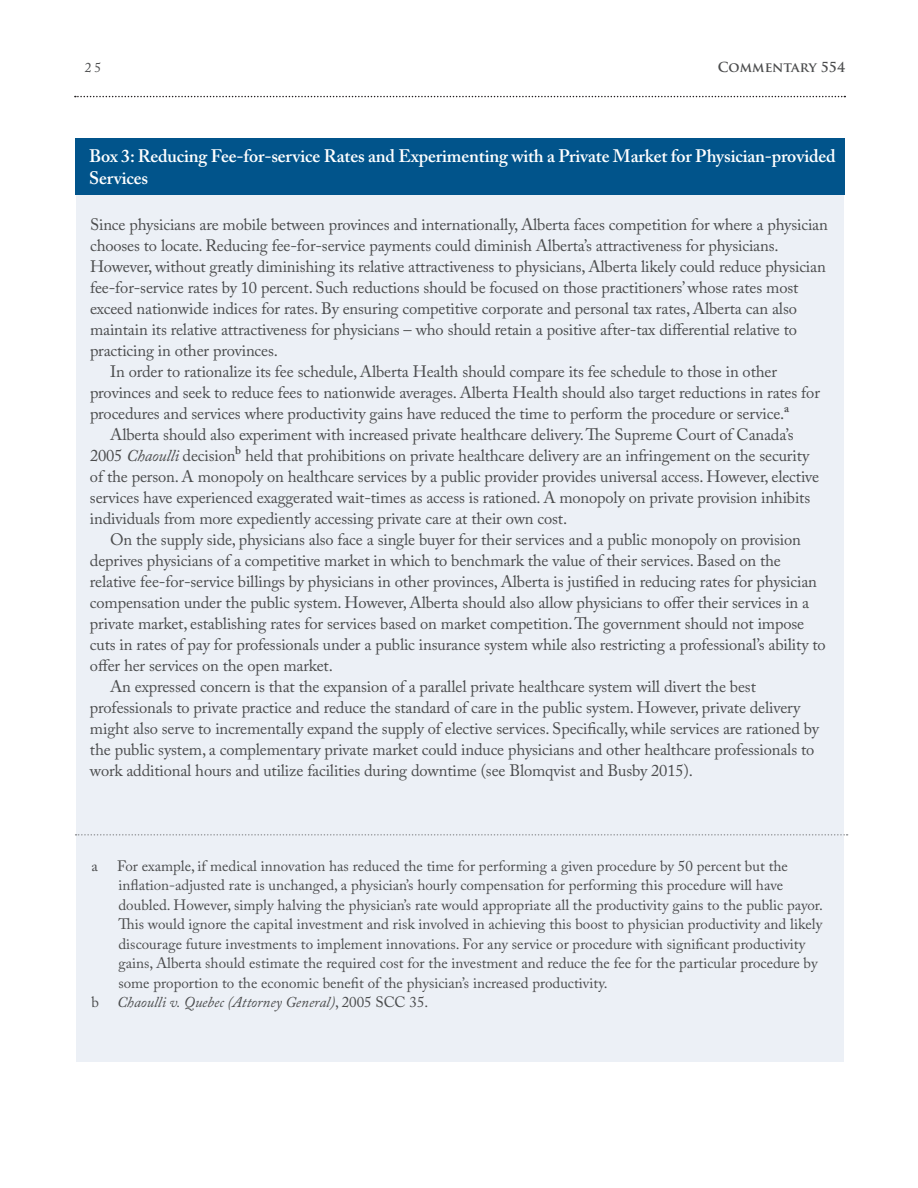
<style>
.page{position:relative;width:918px;height:1188px;background:#fff}
.page>*{position:absolute;margin:0;border:0;box-sizing:border-box;transform-origin:0 0}
.Table_Header{font:600 18px/22.5px "Adobe Caslon Pro";letter-spacing:-.01em;color:#fff}
.Body_Copy{font:16.5px/21px "Adobe Caslon Pro";letter-spacing:-.01em;color:#4b4c4d}
.foot_note_2{font:15px/19.5px "Adobe Caslon Pro";color:#4b4c4d}
.foot_note_2-2{font:italic 15px "Adobe Caslon Pro";color:#4b4c4d}
.t1{font:700 13.5px "Trajan Pro";color:#4b4c4d}
.t2{font:13.5px "Adobe Caslon Pro";color:#4b4c4d}
.s1{font-style:italic}
.s2{font-style:normal}
</style>
<div class="page">
<svg style="left:75px;top:96px;width:770px;height:1px"></svg>
<div style="left:76px;top:193px;width:768px;height:869px;background:#ecf0f6"></div>
<div style="left:76px;top:138px;width:769px;height:56px;background:#01548b"></div>
<svg style="left:76px;top:834px;width:772px;height:2px"></svg>
<p class="t2" style="left:85px;top:59px;width:18px">25</p>
<p class="t1" style="left:718px;top:59px;width:129px">COMMENTARY 554</p>
<p class="Table_Header" style="left:89px;top:144px;width:748px">Box 3: Reducing Fee-for-service Rates and Experimenting with a Private Market for Physician-provided<br>Services</p>
<p class="Body_Copy" style="left:90px;top:214px;width:739px">Since physicians are mobile between provinces and internationally, Alberta faces competition for where a physician chooses to locate. Reducing fee-for-service payments could diminish Alberta’s attractiveness for physicians.<br>However, without greatly diminishing its relative attractiveness to physicians, Alberta likely could reduce physician fee-for-service rates by 10 percent. Such reductions should be focused on those practitioners’ whose rates most exceed nationwide indices for rates. By ensuring competitive corporate and personal tax rates, Alberta can also maintain its relative attractiveness for physicians – who should retain a positive after-tax differential relative to practicing in other provinces.</p>
<p class="Body_Copy" style="left:90px;top:361px;width:731px;text-indent:20px">In order to rationalize its fee schedule, Alberta Health should compare its fee schedule to those in other provinces and seek to reduce fees to nationwide averages. Alberta Health should also target reductions in rates for procedures and services where productivity gains have reduced the time to perform the procedure or service.<sup>a</sup></p>
<p class="Body_Copy" style="left:90px;top:424px;width:731px;text-indent:20px">Alberta should also experiment with increased private healthcare delivery. The Supreme Court of Canada’s 2005 <span class="s1">Chaoulli</span> decision<sup>b</sup> held that prohibitions on private healthcare delivery are an infringement on the security of the person. A monopoly on healthcare services by a public provider provides universal access. However, elective services have experienced exaggerated wait-times as access is rationed. A monopoly on private provision inhibits individuals from more expediently accessing private care at their own cost.</p>
<p class="Body_Copy" style="left:90px;top:529px;width:737px;text-indent:20px">On the supply side, physicians also face a single buyer for their services and a public monopoly on provision deprives physicians of a competitive market in which to benchmark the value of their services. Based on the relative fee-for-service billings by physicians in other provinces, Alberta is justified in reducing rates for physician compensation under the public system. However, Alberta should also allow physicians to offer their services in a private market, establishing rates for services based on market competition. The government should not impose cuts in rates of pay for professionals under a public insurance system while also restricting a professional’s ability to offer her services on the open market.</p>
<p class="Body_Copy" style="left:90px;top:676px;width:730px;text-indent:20px">An expressed concern is that the expansion of a parallel private healthcare system will divert the best professionals to private practice and reduce the standard of care in the public system. However, private delivery might also serve to incrementally expand the supply of elective services. Specifically, while services are rationed by the public system, a complementary private market could induce physicians and other healthcare professionals to work additional hours and utilize facilities during downtime (see Blomqvist and Busby 2015).</p>
<p class="foot_note_2" style="left:92px;top:856px;width:8px">a</p>
<p class="foot_note_2" style="left:117px;top:856px;width:707px">For example, if medical innovation has reduced the time for performing a given procedure by 50 percent but the inflation-adjusted rate is unchanged, a physician’s hourly compensation for performing this procedure will have doubled. However, simply halving the physician’s rate would appropriate all the productivity gains to the public payor.<br>This would ignore the capital investment and risk involved in achieving this boost to physician productivity and likely discourage future investments to implement innovations. For any service or procedure with significant productivity gains, Alberta should estimate the required cost for the investment and reduce the fee for the particular procedure by some proportion to the economic benefit of the physician’s increased productivity.</p>
<p class="foot_note_2-2" style="left:92px;top:993px;width:338px"><span class="s2">b</span> Chaoulli v. Quebec (Attorney General)<span class="s2">, 2005 SCC 35.</span></p>
</div>
